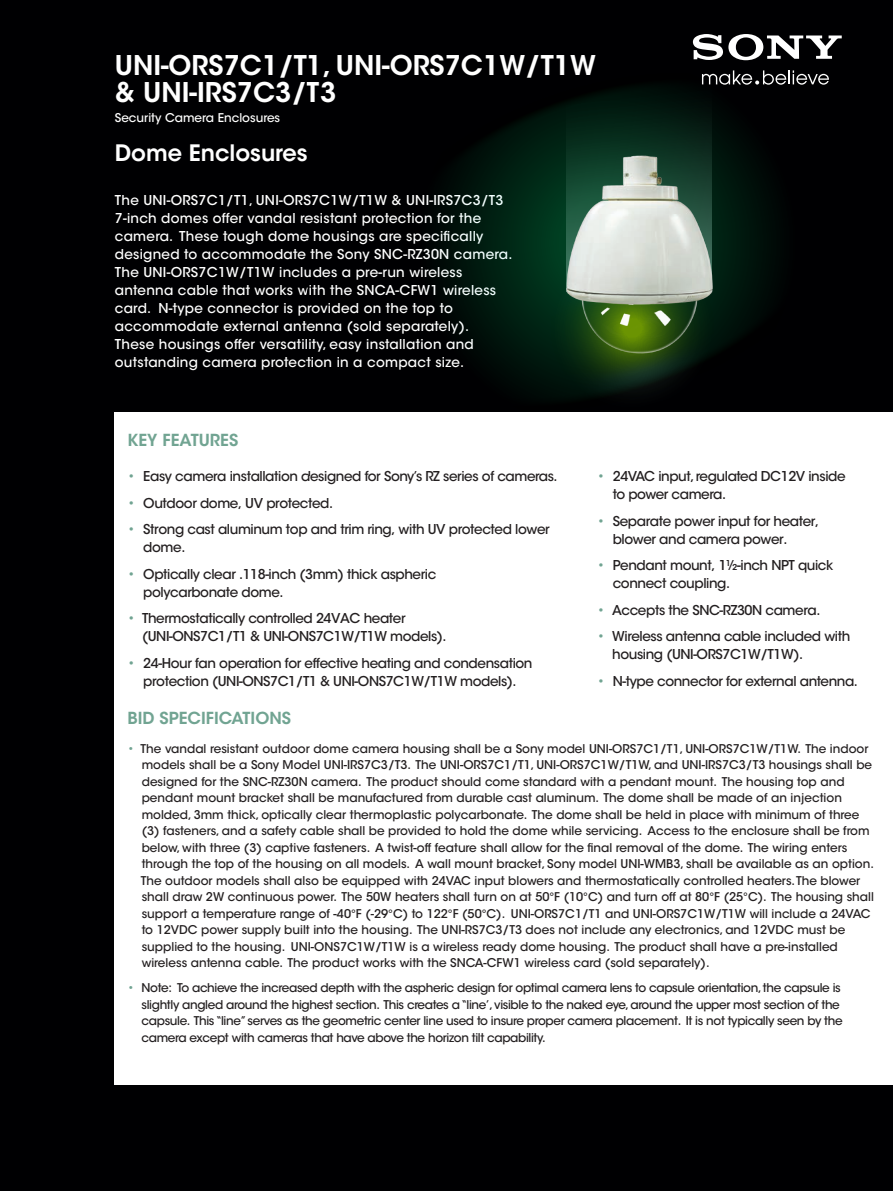
<style>
.page{position:relative;width:893px;height:1191px;background:#000002}
.page>*{position:absolute;margin:0;border:0;box-sizing:border-box;transform-origin:0 0}
.t1{font:600 27px/27px "ITC Avant Garde Std";color:#fff}
.t2{font:600 22.5px "ITC Avant Garde Std";color:#fff}
.t3{font:600 16.5px "ITC Avant Garde Std";color:#71a492}
.t4{font:500 13.5px/18px "ITC Avant Garde Std";letter-spacing:-.03em;color:#231f20}
.t5{font:500 13.5px/18px "ITC Avant Garde Std";letter-spacing:.02em;color:#fff}
.t6{font:500 12px/16.5px "ITC Avant Garde Std";color:#231f20}
.t7{font:500 12px/16.5px "ITC Avant Garde Std";letter-spacing:-.03em;color:#231f20}
.t8{font:500 12px "ITC Avant Garde Std";color:#fff}
.s1{color:#71a492}
</style>
<div class="page">
<div style="left:115px;top:412px;width:778px;height:672px;background:#fff"></div>
<svg style="left:444px;top:41px;width:327px;height:178px"></svg>
<svg style="left:442px;top:222px;width:331px;height:176px"></svg>
<svg style="left:567px;top:53px;width:145px;height:75px"></svg>
<img style="left:530px;top:128px;width:208px;height:228px">
<svg style="left:702px;top:70px;width:127px;height:15px"></svg>
<svg style="left:693px;top:34px;width:149px;height:26px"></svg>
<h1 class="t1" style="left:115px;top:52px;width:483px">UNI-ORS7C1/T1, UNI-ORS7C1W/T1W &amp; UNI-IRS7C3/T3</h1>
<p class="t8" style="left:115px;top:110px;width:167px">Security Camera Enclosures</p>
<h2 class="t2" style="left:115px;top:139px;width:194px">Dome Enclosures</h2>
<p class="t5" style="left:115px;top:191px;width:399px">The UNI-ORS7C1/T1, UNI-ORS7C1W/T1W &amp; UNI-IRS7C3/T3<br>7-inch domes offer vandal resistant protection for the camera. These tough dome housings are specifically designed to accommodate the Sony SNC-RZ30N camera.<br>The UNI-ORS7C1W/T1W includes a pre-run wireless antenna cable that works with the SNCA-CFW1 wireless card. N-type connector is provided on the top to accommodate external antenna (sold separately).<br>These housings offer versatility, easy installation and outstanding camera protection in a compact size.</p>
<h3 class="t3" style="left:128px;top:429px;width:112px">KEY FEATURES</h3>
<p class="t4" style="left:128px;top:467px;width:432px"><span class="s1">•</span> Easy camera installation designed for Sony’s RZ series of cameras.</p>
<p class="t4" style="left:128px;top:494px;width:207px"><span class="s1">•</span> Outdoor dome, UV protected.</p>
<p class="t4" style="left:143px;top:520px;width:408px;text-indent:-16px"><span class="s1">•</span> Strong cast aluminum top and trim ring, with UV protected lower dome.</p>
<p class="t4" style="left:143px;top:565px;width:295px;text-indent:-16px"><span class="s1">•</span> Optically clear .118-inch (3mm) thick aspheric polycarbonate dome.</p>
<p class="t4" style="left:142px;top:609px;width:306px;text-indent:-15px"><span class="s1">•</span> Thermostatically controlled 24VAC heater (UNI-ONS7C1/T1 &amp; UNI-ONS7C1W/T1W models).</p>
<p class="t4" style="left:128px;top:654px;width:406px;text-align:center"><span class="s1">•</span> 24-Hour fan operation for effective heating and condensation protection (UNI-ONS7C1/T1 &amp; UNI-ONS7C1W/T1W models).</p>
<h3 class="t3" style="left:128px;top:707px;width:165px">BID SPECIFICATIONS</h3>
<p class="t4" style="left:613px;top:467px;width:234px;text-indent:-16px"><span class="s1">•</span> 24VAC input, regulated DC12V inside to power camera.</p>
<p class="t4" style="left:613px;top:512px;width:208px;text-indent:-16px"><span class="s1">•</span> Separate power input for heater, blower and camera power.</p>
<p class="t4" style="left:613px;top:556px;width:222px;text-indent:-16px"><span class="s1">•</span> Pendant mount, 1½-inch NPT quick connect coupling.</p>
<p class="t4" style="left:597px;top:601px;width:225px"><span class="s1">•</span> Accepts the SNC-RZ30N camera.</p>
<p class="t4" style="left:612px;top:627px;width:240px;text-indent:-15px"><span class="s1">•</span> Wireless antenna cable included with housing (UNI-ORS7C1W/T1W).</p>
<p class="t4" style="left:597px;top:672px;width:262px"><span class="s1">•</span> N-type connector for external antenna.</p>
<p class="t6" style="left:141px;top:740px;width:735px;text-indent:-13px"><span class="s1">•</span> The vandal resistant outdoor dome camera housing shall be a Sony model UNI-ORS7C1/T1, UNI-ORS7C1W/T1W. The indoor models shall be a Sony Model UNI-IRS7C3/T3. The UNI-ORS7C1/T1, UNI-ORS7C1W/T1W, and UNI-IRS7C3/T3 housings shall be designed for the SNC-RZ30N camera. The product should come standard with a pendant mount. The housing top and pendant mount bracket shall be manufactured from durable cast aluminum. The dome shall be made of an injection molded, 3mm thick, optically clear thermoplastic polycarbonate. The dome shall be held in place with minimum of three (3) fasteners, and a safety cable shall be provided to hold the dome while servicing. Access to the enclosure shall be from below, with three (3) captive fasteners. A twist-off feature shall allow for the final removal of the dome. The wiring enters through the top of the housing on all models. A wall mount bracket, Sony model UNI-WMB3, shall be available as an option.<br>The outdoor models shall also be equipped with 24VAC input blowers and thermostatically controlled heaters. The blower shall draw 2W continuous power. The 50W heaters shall turn on at 50°F (10°C) and turn off at 80°F (25°C). The housing shall support a temperature range of -40°F (-29°C) to 122°F (50°C). UNI-ORS7C1/T1 and UNI-ORS7C1W/T1W will include a 24VAC to 12VDC power supply built into the housing. The UNI-RS7C3/T3 does not include any electronics, and 12VDC must be supplied to the housing. UNI-ONS7C1W/T1W is a wireless ready dome housing. The product shall have a pre-installed wireless antenna cable. The product works with the SNCA-CFW1 wireless card (sold separately).</p>
<p class="t7" style="left:142px;top:979px;width:703px;text-indent:-14px"><span class="s1">•</span> Note: To achieve the increased depth with the aspheric design for optimal camera lens to capsule orientation, the capsule is slightly angled around the highest section. This creates a “line’, visible to the naked eye, around the upper most section of the capsule. This “line” serves as the geometric center line used to insure proper camera placement. It is not typically seen by the camera except with cameras that have above the horizon tilt capability.</p>
</div>
